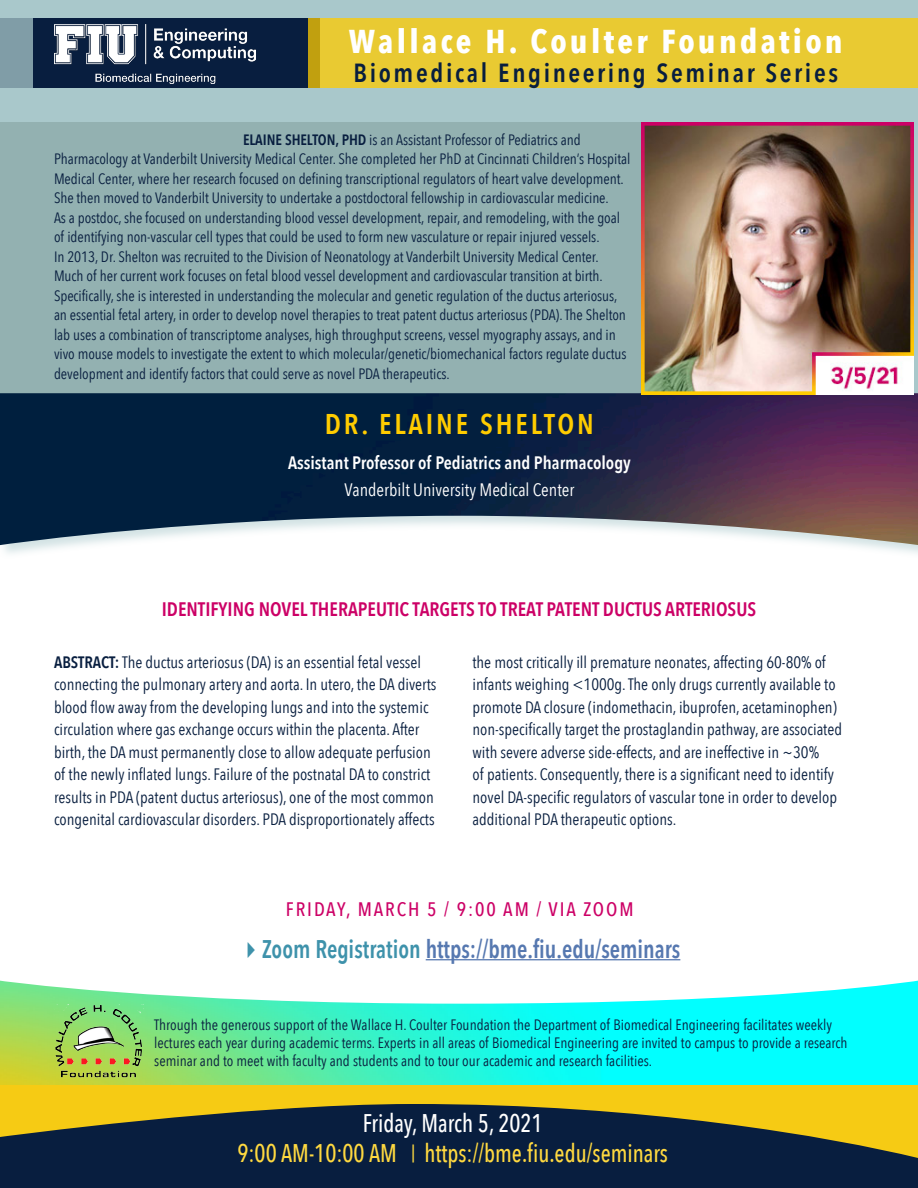
<style>
.page{position:relative;width:918px;height:1188px;background:#fff}
.page>*{position:absolute;margin:0;border:0;box-sizing:border-box;transform-origin:0 0}
.t1{font:700 33px "Avenir Next Condensed";letter-spacing:.1em;color:#fff}
.t2{font:600 28.5px "Avenir Next Condensed";letter-spacing:.1em;color:#fc0}
.t3{font:600 26.1px "Avenir Next Condensed";letter-spacing:.1em;color:#081e3f}
.t4{font:500 25.5px/30px "Avenir Next Condensed";color:#ffd940;text-align:center;scale:.9 1}
.t5{font:600 25.5px "Avenir Next Condensed";color:#5678b0;scale:.9 1}
.t6{font:600 19.5px "Avenir Next Condensed";color:#c06}
.t7{font:500 19.5px "Avenir Next Condensed";letter-spacing:.1em;color:#c06}
.t8{font:600 18px/27px "Avenir Next Condensed";color:#fff;text-align:center}
.t9{font:16.5px/22.5px "Avenir Next Condensed";color:#081e3f}
.t10{font:15px/19.5px "Avenir Next Condensed";letter-spacing:-.005em;color:#081e3f}
.s1{font-weight:600}
.s2{font-weight:400}
.s3{color:#3e92ab}
.s4{color:#fff}
</style>
<div class="page">
<img style="left:0;top:981px;width:918px;height:105px">
<div style="left:0;top:0;width:918px;height:392px;background:#a9c8cb"></div>
<div style="left:0;top:1086px;width:918px;height:90px;background:#f6cb14"></div>
<svg style="left:0;top:1104px;width:918px;height:84px;fill:#081e3f"></svg>
<hr style="left:426px;top:959px;width:254px;height:1px;background:#5678b0">
<div style="left:0;top:123px;width:642px;height:271px;background:#93b1b1"></div>
<img style="left:55px;top:1005px;width:88px;height:73px">
<div style="left:0;top:392px;width:918px;height:168px;background:#fff"></div>
<img style="left:0;top:393px;width:918px;height:152px">
<img style="left:642px;top:123px;width:272px;height:271px">
<div style="left:0;top:18px;width:320px;height:69px;background:#081e3f"></div>
<img style="left:54px;top:25px;width:202px;height:58px">
<div style="left:0;top:18px;width:33px;height:69px;background:#809da7"></div>
<div style="left:309px;top:18px;width:609px;height:69px;background:#e9ca32"></div>
<p class="t1" style="left:349px;top:21px;width:495px">Wallace H. Coulter Foundation</p>
<p class="t3" style="left:353px;top:50px;width:486px">Biomedical Engineering Seminar Series</p>
<p class="t10" style="left:54px;top:129px;width:578px;text-indent:189px"><span class="s1">ELAINE SHELTON, PHD</span> is an Assistant Professor of Pediatrics and Pharmacology at Vanderbilt University Medical Center. She completed her PhD at Cincinnati Children’s Hospital Medical Center, where her research focused on defining transcriptional regulators of heart valve development.<br>She then moved to Vanderbilt University to undertake a postdoctoral fellowship in cardiovascular medicine.<br>As a postdoc, she focused on understanding blood vessel development, repair, and remodeling, with the goal of identifying non-vascular cell types that could be used to form new vasculature or repair injured vessels.<br>In 2013, Dr. Shelton was recruited to the Division of Neonatology at Vanderbilt University Medical Center.<br>Much of her current work focuses on fetal blood vessel development and cardiovascular transition at birth.<br>Specifically, she is interested in understanding the molecular and genetic regulation of the ductus arteriosus, an essential fetal artery, in order to develop novel therapies to treat patent ductus arteriosus (PDA). The Shelton lab uses a combination of transcriptome analyses, high throughput screens, vessel myography assays, and in vivo mouse models to investigate the extent to which molecular/genetic/biomechanical factors regulate ductus development and identify factors that could serve as novel PDA therapeutics.</p>
<p class="t2" style="left:325px;top:399px;width:271px">DR. ELAINE SHELTON</p>
<p class="t8" style="left:288px;top:448px;width:344px">Assistant Professor of Pediatrics and Pharmacology<br><span class="s2">Vanderbilt University Medical Center</span></p>
<p class="t6" style="left:162px;top:592px;width:596px">IDENTIFYING NOVEL THERAPEUTIC TARGETS TO TREAT PATENT DUCTUS ARTERIOSUS</p>
<p class="t9" style="left:54px;top:650px;width:384px"><span class="s1">ABSTRACT:</span> The ductus arteriosus (DA) is an essential fetal vessel connecting the pulmonary artery and aorta. In utero, the DA diverts blood flow away from the developing lungs and into the systemic circulation where gas exchange occurs within the placenta. After birth, the DA must permanently close to allow adequate perfusion of the newly inflated lungs. Failure of the postnatal DA to constrict results in PDA (patent ductus arteriosus), one of the most common congenital cardiovascular disorders. PDA disproportionately affects</p>
<p class="t9" style="left:472px;top:650px;width:371px">the most critically ill premature neonates, affecting 60-80% of infants weighing &lt;1000g. The only drugs currently available to promote DA closure (indomethacin, ibuprofen, acetaminophen) non-specifically target the prostaglandin pathway, are associated with severe adverse side-effects, and are ineffective in ~30%<br>of patients. Consequently, there is a significant need to identify novel DA-specific regulators of vascular tone in order to develop additional PDA therapeutic options.</p>
<p class="t7" style="left:286px;top:898px;width:349px">FRIDAY, MARCH 5 / 9:00 AM / VIA ZOOM</p>
<p class="t5" style="left:239px;top:927px;width:492px"><span class="s3">✔Zoom Registration</span> https://bme.fiu.edu/seminars</p>
<p class="t10" style="left:154px;top:1015px;width:695px;line-height:18px">Through the generous support of the Wallace H. Coulter Foundation the Department of Biomedical Engineering facilitates weekly lectures each year during academic terms. Experts in all areas of Biomedical Engineering are invited to campus to provide a research seminar and to meet with faculty and students and to tour our academic and research facilities.</p>
<p class="t4" style="left:237px;top:1108px;width:480px"><span class="s4">Friday, March 5, 2021<br></span>9:00 AM-10:00 AM <sup>|</sup> https://bme.fiu.edu/seminars</p>
</div>
